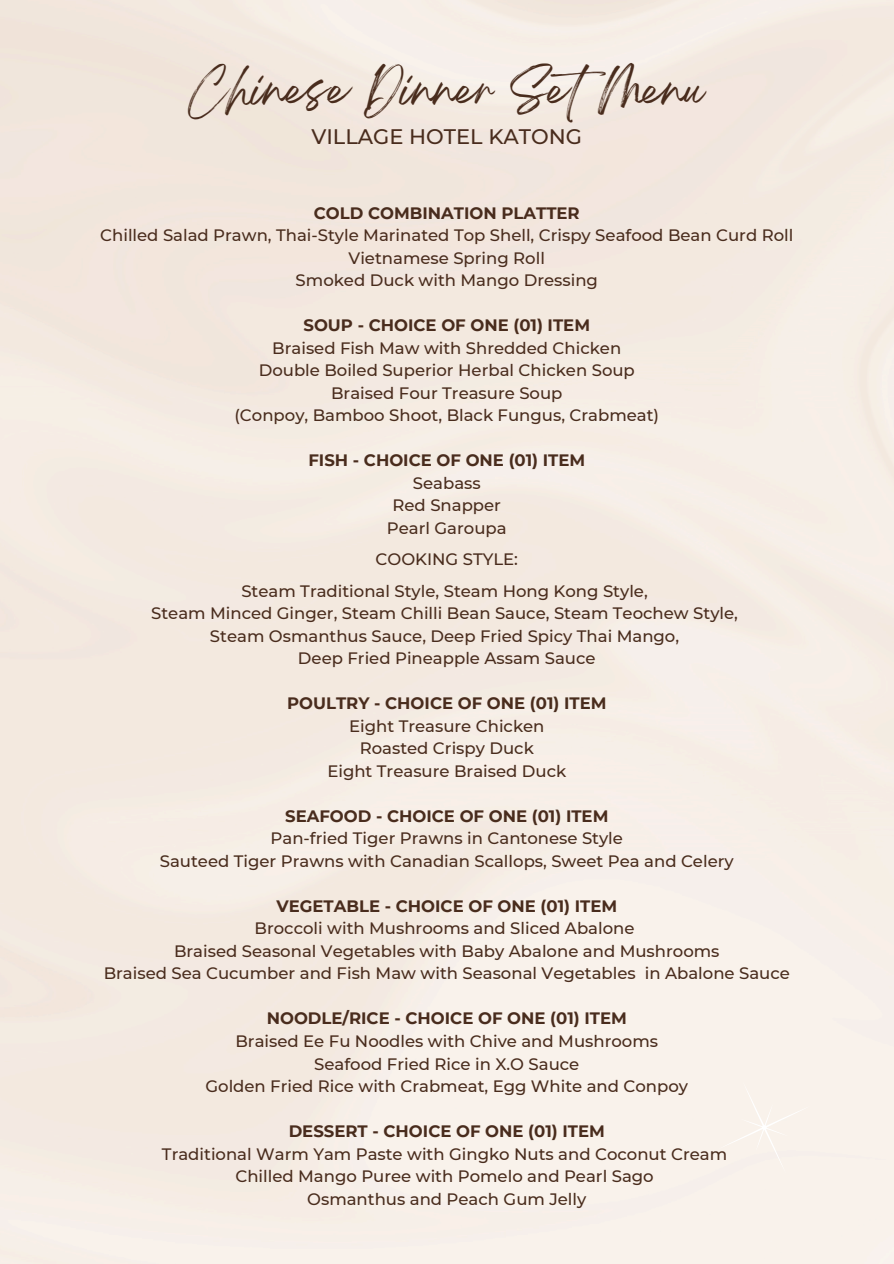
<style>
.page{position:relative;width:894px;height:1264px;background:#fff}
.page>*{position:absolute;margin:0;border:0;box-sizing:border-box;transform-origin:0 0}
.t1{font:39.3px "Breathing";color:#492c1d}
.t2{font:500 21px "Montserrat";color:#492c1d}
.t3{font:500 16.5px/22.5px "Montserrat";color:#492c1d;text-align:center}
.t4{font:700 16.5px "Montserrat";color:#492c1d}
</style>
<div class="page">
<div style="left:717px;top:1080px;width:93px;height:94px;background:#f9f2eb"></div>
<h1 class="t1" style="left:189px;top:77px;width:517px">Chinese Dinner SetMenu</h1>
<h1 class="t2" style="left:311px;top:124px;width:272px">VILLAGE HOTEL KATONG</h1>
<p class="t4" style="left:314px;top:203px;width:267px">COLD COMBINATION PLATTER</p>
<p class="t3" style="left:100px;top:224px;width:694px">Chilled Salad Prawn, Thai-Style Marinated Top Shell, Crispy Seafood Bean Curd Roll<br>Vietnamese Spring Roll<br>Smoked Duck with Mango Dressing</p>
<p class="t4" style="left:303px;top:315px;width:288px">SOUP - CHOICE OF ONE (01) ITEM</p>
<p class="t3" style="left:234px;top:336px;width:426px">Braised Fish Maw with Shredded Chicken<br>Double Boiled Superior Herbal Chicken Soup Braised Four Treasure Soup<br>(Conpoy, Bamboo Shoot, Black Fungus, Crabmeat)</p>
<p class="t4" style="left:308px;top:450px;width:278px">FISH - CHOICE OF ONE (01) ITEM</p>
<p class="t3" style="left:387px;top:471px;width:121px">Seabass<br>Red Snapper<br>Pearl Garoupa</p>
<p class="t3" style="left:241px;top:543px;width:408px;line-height:31.5px">COOKING STYLE:<br>Steam Traditional Style, Steam Hong Kong Style,</p>
<p class="t3" style="left:151px;top:602px;width:588px">Steam Minced Ginger, Steam Chilli Bean Sauce, Steam Teochew Style,<br>Steam Osmanthus Sauce, Deep Fried Spicy Thai Mango,<br>Deep Fried Pineapple Assam Sauce</p>
<p class="t4" style="left:287px;top:693px;width:321px">POULTRY - CHOICE OF ONE (01) ITEM</p>
<p class="t3" style="left:327px;top:714px;width:240px">Eight Treasure Chicken<br>Roasted Crispy Duck<br>Eight Treasure Braised Duck</p>
<p class="t4" style="left:285px;top:806px;width:325px">SEAFOOD - CHOICE OF ONE (01) ITEM</p>
<p class="t3" style="left:160px;top:827px;width:575px">Pan-fried Tiger Prawns in Cantonese Style<br>Sauteed Tiger Prawns with Canadian Scallops, Sweet Pea and Celery</p>
<p class="t4" style="left:276px;top:896px;width:342px">VEGETABLE - CHOICE OF ONE (01) ITEM</p>
<p class="t3" style="left:104px;top:917px;width:687px">Broccoli with Mushrooms and Sliced Abalone<br>Braised Seasonal Vegetables with Baby Abalone and Mushrooms<br>Braised Sea Cucumber and Fish Maw with Seasonal Vegetables in Abalone Sauce</p>
<p class="t4" style="left:267px;top:1008px;width:361px">NOODLE/RICE - CHOICE OF ONE (01) ITEM</p>
<p class="t3" style="left:205px;top:1029px;width:484px">Braised Ee Fu Noodles with Chive and Mushrooms<br>Seafood Fried Rice in X.O Sauce<br>Golden Fried Rice with Crabmeat, Egg White and Conpoy</p>
<p class="t4" style="left:288px;top:1121px;width:317px">DESSERT - CHOICE OF ONE (01) ITEM</p>
<p class="t3" style="left:162px;top:1142px;width:566px">Traditional Warm Yam Paste with Gingko Nuts and Coconut Cream<br>Chilled Mango Puree with Pomelo and Pearl Sago<br>Osmanthus and Peach Gum Jelly</p>
</div>
